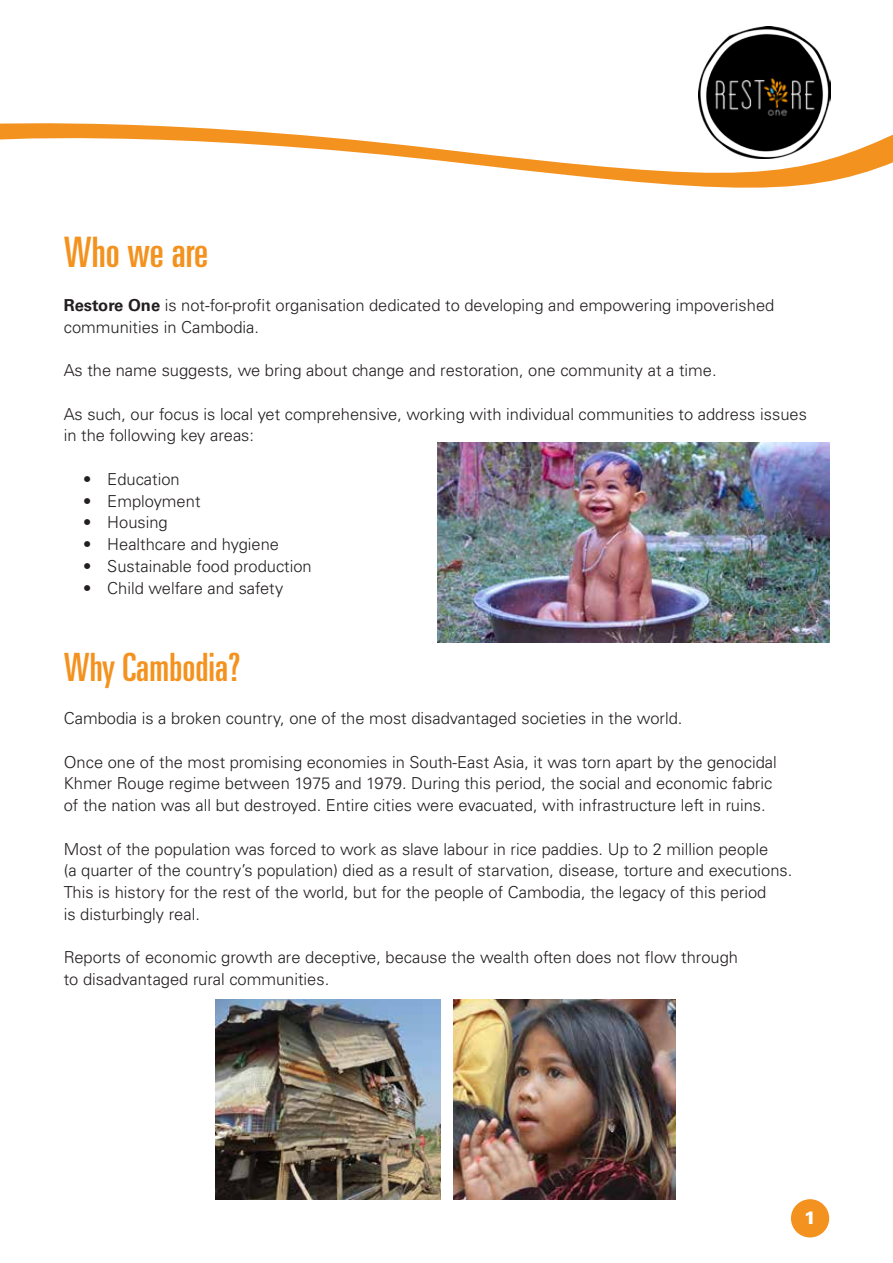
<style>
.page{position:relative;width:893px;height:1263px;background:#fff}
.page>*{position:absolute;margin:0;border:0;box-sizing:border-box;transform-origin:0 0}
.t1{font:ultra-condensed 42px "Univers";color:#f3921f}
.t2{font:ultra-condensed 39px "Univers";color:#f3921f}
.t3{font:900 18px "Univers";color:#fff}
.t4{font:300 16.5px/21.8px "Univers";color:#231f20}
.s1{font-weight:700}
</style>
<div class="page">
<svg style="left:0;top:123px;width:893px;height:62px"></svg>
<svg style="left:694px;top:123px;width:140px;height:35px"></svg>
<img style="left:698px;top:26px;width:133px;height:133px">
<div style="left:791px;top:1199px;width:38px;height:38px;background:#f3921f;border-radius:50%"></div>
<img style="left:438px;top:442px;width:391px;height:200px">
<img style="left:454px;top:999px;width:221px;height:200px">
<img style="left:216px;top:999px;width:224px;height:200px">
<h1 class="t1" style="left:64px;top:228px;width:146px">Who we are</h1>
<p class="t4" style="left:64px;top:294px;width:712px"><span class="s1">Restore One</span> is not-for-profit organisation dedicated to developing and empowering impoverished communities in Cambodia.</p>
<p class="t4" style="left:64px;top:359px;width:654px">As the name suggests, we bring about change and restoration, one community at a time.</p>
<p class="t4" style="left:64px;top:403px;width:745px">As such, our focus is local yet comprehensive, working with individual communities to address issues in the following key areas:</p>
<p class="t4" style="left:83px;top:468px;width:98px">• Education</p>
<p class="t4" style="left:83px;top:490px;width:119px">• Employment</p>
<p class="t4" style="left:83px;top:512px;width:86px">• Housing</p>
<p class="t4" style="left:83px;top:533px;width:197px">• Healthcare and hygiene</p>
<p class="t4" style="left:83px;top:555px;width:230px">• Sustainable food production</p>
<p class="t4" style="left:83px;top:577px;width:201px">• Child welfare and safety</p>
<h2 class="t2" style="left:64px;top:645px;width:178px">Why Cambodia?</h2>
<p class="t4" style="left:64px;top:707px;width:620px">Cambodia is a broken country, one of the most disadvantaged societies in the world.</p>
<p class="t4" style="left:64px;top:751px;width:714px">Once one of the most promising economies in South-East Asia, it was torn apart by the genocidal<br>Khmer Rouge regime between 1975 and 1979. During this period, the social and economic fabric of the nation was all but destroyed. Entire cities were evacuated, with infrastructure left in ruins.</p>
<p class="t4" style="left:64px;top:838px;width:730px">Most of the population was forced to work as slave labour in rice paddies. Up to 2 million people<br>(a quarter of the country’s population) died as a result of starvation, disease, torture and executions.<br>This is history for the rest of the world, but for the people of Cambodia, the legacy of this period<br>is disturbingly real.</p>
<p class="t4" style="left:64px;top:947px;width:676px">Reports of economic growth are deceptive, because the wealth often does not flow through to disadvantaged rural communities.</p>
<p class="t3" style="left:804px;top:1206px;width:14px">1</p>
</div>
